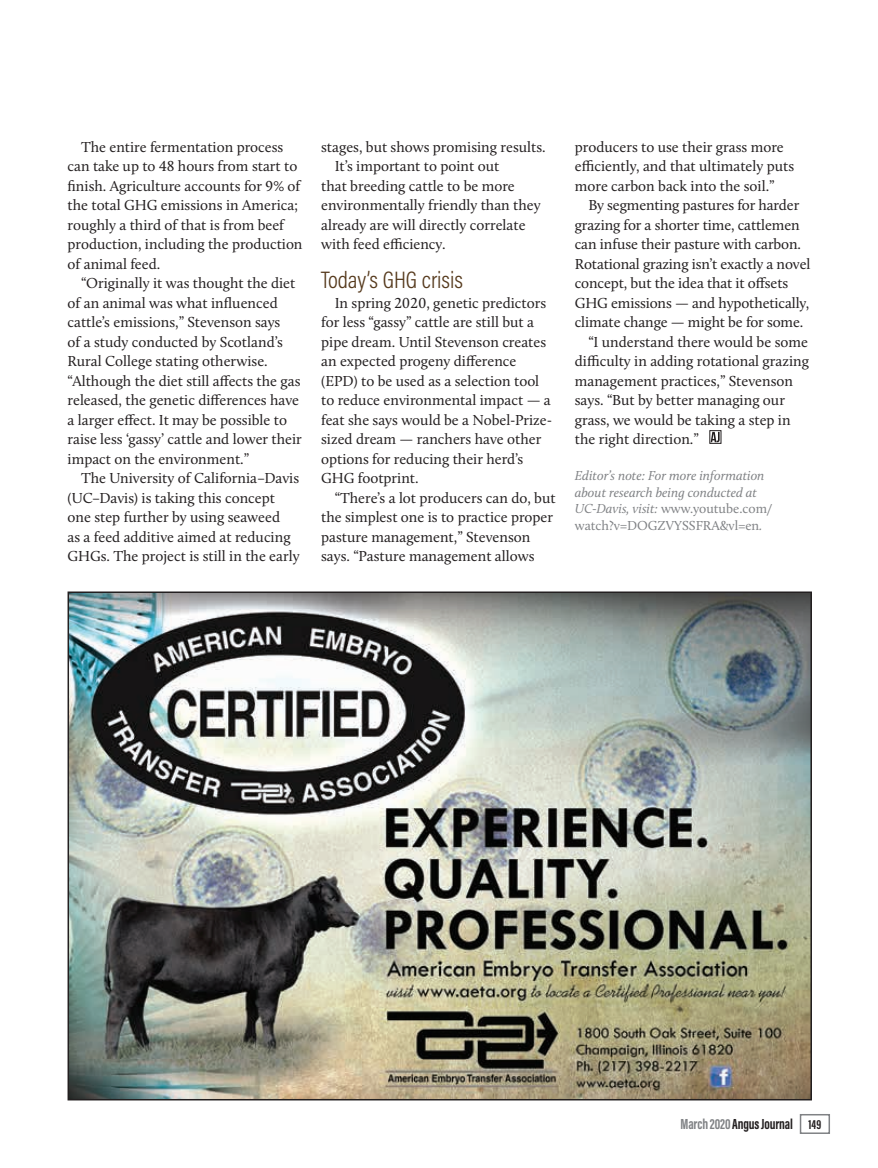
<style>
.page{position:relative;width:878px;height:1168px;background:#fff}
.page>*{position:absolute;margin:0;border:0;box-sizing:border-box;transform-origin:0 0}
.subhead-new{font:300 24px "Acumin Pro Cond";color:#563a1d}
.Body_Text{font:15px/19.5px "Calluna";color:#231f20}
.t1{font:700 15px "Acumin Pro Extra Cond";letter-spacing:-.01em;color:#231f20}
.Editor_s_Note{font:italic 13.5px/16.5px "Calluna";color:#808285}
.s1{font-style:normal}
.s2{color:#808285}
.s3{font-size:13.5px}
</style>
<div class="page">
<div style="left:709px;top:430px;width:12px;height:14px;border:1px solid #231f20"></div>
<svg style="left:710px;top:432px;width:9px;height:10px"></svg>
<img style="left:71px;top:594px;width:738px;height:503px">
<div style="left:799px;top:1114px;width:31px;height:20px;border:2px solid #808285"></div>
<p class="Body_Text" style="left:68px;top:137px;width:236px;text-indent:14px">The entire fermentation process can take up to 48 hours from start to finish. Agriculture accounts for 9% of the total GHG emissions in America; roughly a third of that is from beef production, including the production of animal feed.</p>
<p class="Body_Text" style="left:68px;top:273px;width:236px;text-indent:14px">“Originally it was thought the diet of an animal was what influenced cattle’s emissions,” Stevenson says<br>of a study conducted by Scotland’s Rural College stating otherwise. “Although the diet still affects the gas released, the genetic differences have a larger effect. It may be possible to raise less ‘gassy’ cattle and lower their impact on the environment.”</p>
<p class="Body_Text" style="left:68px;top:468px;width:233px;text-indent:14px">The University of California–Davis (UC–Davis) is taking this concept one step further by using seaweed<br>as a feed additive aimed at reducing GHGs. The project is still in the early</p>
<p class="Body_Text" style="left:321px;top:137px;width:226px">stages, but shows promising results.</p>
<p class="Body_Text" style="left:321px;top:156px;width:221px;text-indent:14px">It’s important to point out<br>that breeding cattle to be more environmentally friendly than they already are will directly correlate with feed efficiency.</p>
<p class="subhead-new" style="left:321px;top:264px;width:143px">Today’s GHG crisis</p>
<p class="Body_Text" style="left:321px;top:293px;width:232px;text-indent:14px">In spring 2020, genetic predictors for less “gassy” cattle are still but a pipe dream. Until Stevenson creates an expected progeny difference (EPD) to be used as a selection tool to reduce environmental impact — a feat she says would be a Nobel-Prize&shy;sized dream — ranchers have other options for reducing their herd’s<br>GHG footprint.</p>
<p class="Body_Text" style="left:321px;top:488px;width:236px;text-indent:14px">“There’s a lot producers can do, but the simplest one is to practice proper pasture management,” Stevenson says. “Pasture management allows</p>
<p class="Body_Text" style="left:574px;top:137px;width:221px">producers to use their grass more efficiently, and that ultimately puts more carbon back into the soil.”</p>
<p class="Body_Text" style="left:574px;top:195px;width:237px;text-indent:14px">By segmenting pastures for harder grazing for a shorter time, cattlemen can infuse their pasture with carbon.<br>Rotational grazing isn’t exactly a novel concept, but the idea that it offsets GHG emissions — and hypothetically, climate change — might be for some.</p>
<p class="Body_Text" style="left:574px;top:332px;width:236px;text-indent:14px">“I understand there would be some difficulty in adding rotational grazing management practices,” Stevenson says. “But by better managing our grass, we would be taking a step in the right direction.”</p>
<p class="Editor_s_Note" style="left:574px;top:467px;width:198px">Editor’s note: For more information about research being conducted at UC-Davis, visit: <span class="s1">www.youtube.com/ watch?v=DOGZVYSSFRA&amp;vl=en</span>.</p>
<p class="t1" style="left:680px;top:1115px;width:142px"><span class="s2">March 2020</span> Angus Journal <span class="s3">149</span></p>
</div>
